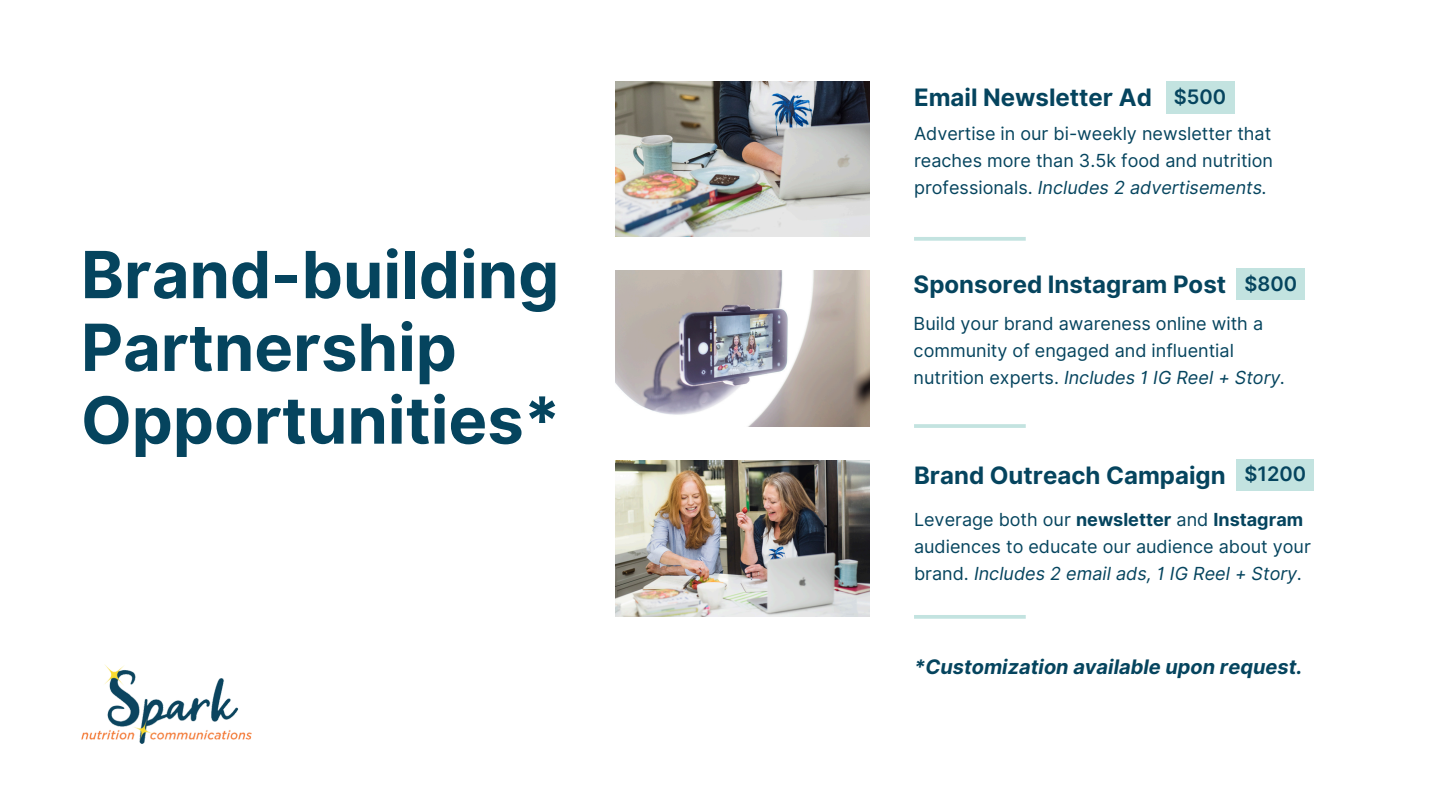
<style>
.page{position:relative;width:1440px;height:810px;background:#fff}
.page>*{position:absolute;margin:0;border:0;box-sizing:border-box;transform-origin:0 0}
.t1{font:700 65px/72.8px "Inter";color:#05445e}
.t2{font:700 24px "Inter";color:#05445e}
.t3{font:italic 700 20px "Inter";color:#05445e}
.t4{font:600 20px "Inter";color:#05445e}
.t5{font:18px/27px "Inter";color:#05445e}
.s1{font-style:italic}
.s2{font-weight:700}
</style>
<div class="page">
<img style="left:616px;top:81px;width:253px;height:156px">
<img style="left:616px;top:270px;width:253px;height:156px">
<img style="left:616px;top:461px;width:253px;height:156px">
<svg style="left:914px;top:237px;width:112px;height:4px"></svg>
<hr style="left:914px;top:424px;width:112px;height:4px;background:#c3e3e0">
<svg style="left:914px;top:615px;width:112px;height:4px"></svg>
<img style="left:81px;top:665px;width:171px;height:78px">
<div style="left:1166px;top:81px;width:68px;height:32px;background:#c3e3e0"></div>
<div style="left:1237px;top:268px;width:68px;height:32px;background:#c3e3e0"></div>
<div style="left:1237px;top:459px;width:77px;height:32px;background:#c3e3e0"></div>
<p class="t1" style="left:81px;top:238px;width:481px">Brand-building<br>Partnership<br>Opportunities*</p>
<h1 class="t2" style="left:914px;top:83px;width:239px">Email Newsletter Ad</h1>
<h2 class="t4" style="left:1174px;top:85px;width:54px">$500</h2>
<p class="t5" style="left:914px;top:120px;width:361px;text-align:justify">Advertise in our bi-weekly newsletter that reaches more than 3.5k food and nutrition professionals. <span class="s1">Includes 2 advertisements.</span></p>
<p class="t2" style="left:914px;top:270px;width:314px">Sponsored Instagram Post</p>
<h3 class="t4" style="left:1245px;top:271px;width:54px">$800</h3>
<h2 class="t5" style="left:914px;top:310px;width:373px">Build your brand awareness online with a community of engaged and influential nutrition experts. <span class="s1">Includes 1 IG Reel + Story.</span></h2>
<p class="t2" style="left:914px;top:461px;width:313px">Brand Outreach Campaign</p>
<p class="t4" style="left:1245px;top:462px;width:63px">$1200</p>
<h3 class="t5" style="left:914px;top:506px;width:398px">Leverage both our <span class="s2">newsletter</span> and <span class="s2">Instagram </span>audiences to educate our audience about your brand. <span class="s1">Includes 2 email ads, 1 IG Reel + Story.</span></h3>
<p class="t3" style="left:914px;top:655px;width:390px">*Customization available upon request.</p>
</div>
